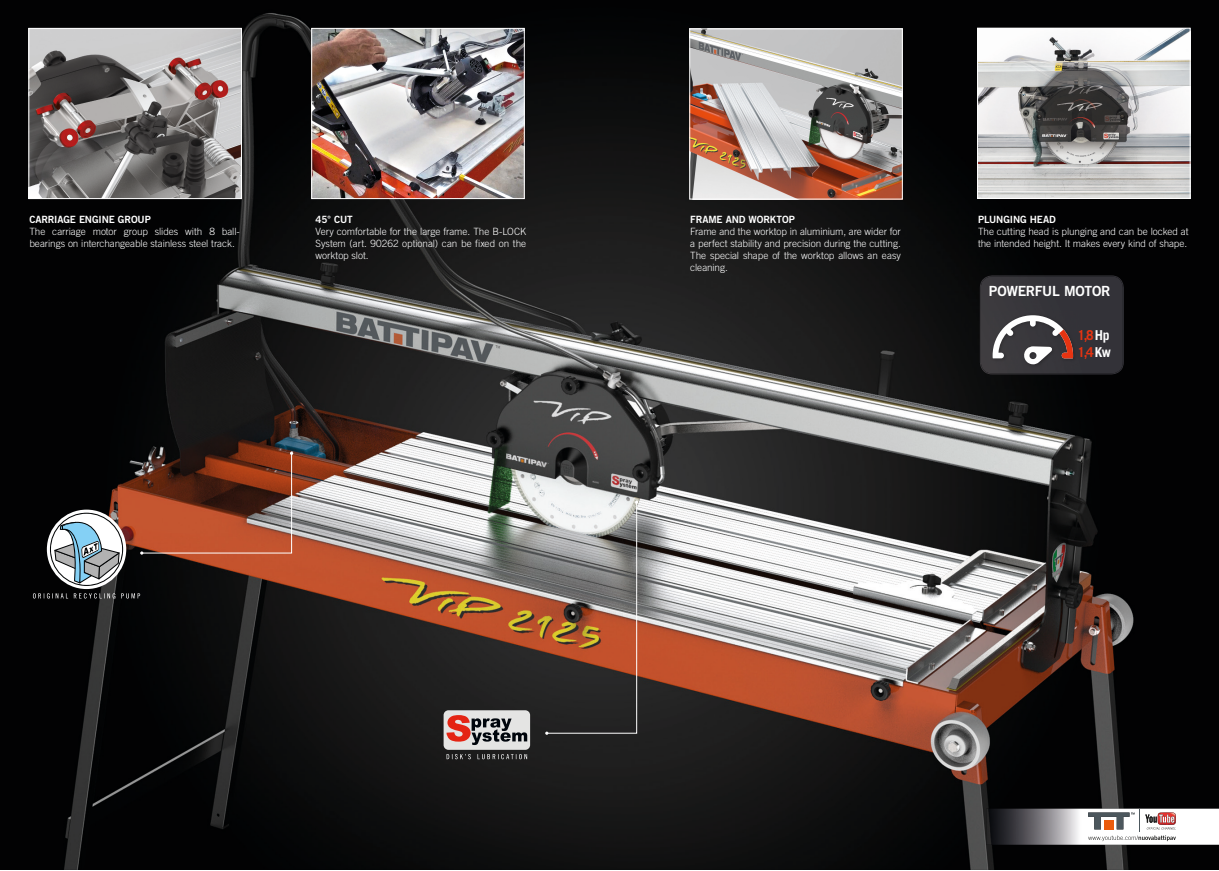
<style>
.page{position:relative;width:1219px;height:871px;background:#fff}
.page>*{position:absolute;margin:0;border:0;box-sizing:border-box;transform-origin:0 0}
.t1{font:14px "Trade Gothic Bold Two";letter-spacing:-.02em;color:#fff}
.t2{font:700 13.6px/17.5px "Trade Gothic LT Std";color:#e63412}
.t3{font:300 10px/12px "Trade Gothic";letter-spacing:-.005em;color:#fff}
.t4{font:10px "Trade Gothic Bold Two";letter-spacing:-.015em;color:#fff}
.s1{color:#fff}
</style>
<div class="page">
<img style="left:0;top:0;width:1219px;height:869px">
<img style="left:986px;top:808px;width:233px;height:36px">
<img style="left:1088px;top:835px;width:50px;height:5px">
<img style="left:1138px;top:835px;width:38px;height:5px">
<img style="left:1088px;top:812px;width:41px;height:17px">
<svg style="left:1104px;top:820px;width:9px;height:9px"></svg>
<img style="left:1175px;top:812px;width:1px;height:12px">
<img style="left:1158px;top:812px;width:1px;height:12px">
<img style="left:1159px;top:812px;width:16px;height:12px">
<svg style="left:1131px;top:809px;width:26px;height:22px"></svg>
<img style="left:1159px;top:814px;width:15px;height:8px">
<img style="left:1145px;top:826px;width:31px;height:3px">
<img style="left:30px;top:30px;width:210px;height:167px">
<div style="left:28px;top:28px;width:214px;height:171px;border:1px solid #fff"></div>
<img style="left:979px;top:30px;width:210px;height:167px">
<div style="left:977px;top:28px;width:214px;height:171px;border:1px solid #fff"></div>
<img style="left:313px;top:30px;width:210px;height:167px">
<div style="left:311px;top:28px;width:214px;height:171px;border:1px solid #fff"></div>
<img style="left:691px;top:30px;width:210px;height:167px">
<div style="left:689px;top:28px;width:214px;height:171px;border:1px solid #fff"></div>
<div style="left:444px;top:710px;width:86px;height:39px;background:#e4e4e3;border-radius:5px"></div>
<svg style="left:446px;top:715px;width:81px;height:29px"></svg>
<svg style="left:447px;top:753px;width:24px;height:6px"></svg>
<svg style="left:477px;top:753px;width:50px;height:6px"></svg>
<svg style="left:47px;top:509px;width:79px;height:80px"></svg>
<svg style="left:50px;top:512px;width:73px;height:73px"></svg>
<svg style="left:33px;top:593px;width:35px;height:5px"></svg>
<svg style="left:74px;top:593px;width:41px;height:5px"></svg>
<svg style="left:121px;top:593px;width:19px;height:5px"></svg>
<img style="left:980px;top:275px;width:144px;height:99px">
<img style="left:989px;top:312px;width:89px;height:57px">
<svg style="left:993px;top:315px;width:80px;height:49px"></svg>
<svg style="left:140px;top:451px;width:153px;height:103px;background:#89422a"></svg>
<svg style="left:545px;top:500px;width:93px;height:234px;background:#806b62"></svg>
<p class="t4" style="left:29px;top:213px;width:123px">CARRIAGE ENGINE GROUP</p>
<p class="t3" style="left:29px;top:225px;width:212px">The carriage motor group slides with 8 ball&shy;bearings on interchangeable stainless steel track.</p>
<p class="t4" style="left:316px;top:213px;width:39px">45° CUT</p>
<p class="t3" style="left:316px;top:225px;width:212px;text-align:justify">Very comfortable for the large frame. The B-LOCK System (art. 90262 optional) can be fixed on the worktop slot.</p>
<p class="t4" style="left:690px;top:213px;width:106px">FRAME AND WORKTOP</p>
<p class="t3" style="left:690px;top:225px;width:212px;text-align:justify">Frame and the worktop in aluminium, are wider for a perfect stability and precision during the cutting.<br>The special shape of the worktop allows an easy cleaning.</p>
<p class="t4" style="left:978px;top:213px;width:79px">PLUNGING HEAD</p>
<p class="t3" style="left:978px;top:225px;width:212px">The cutting head is plunging and can be locked at the intended height. It makes every kind of shape.</p>
<h1 class="t1" style="left:989px;top:282px;width:123px">POWERFUL MOTOR</h1>
<h2 class="t2" style="left:1078px;top:326px;width:35px">1,8 <span class="s1">Hp<br></span>1,4 <span class="s1">Kw</span></h2>
</div>
